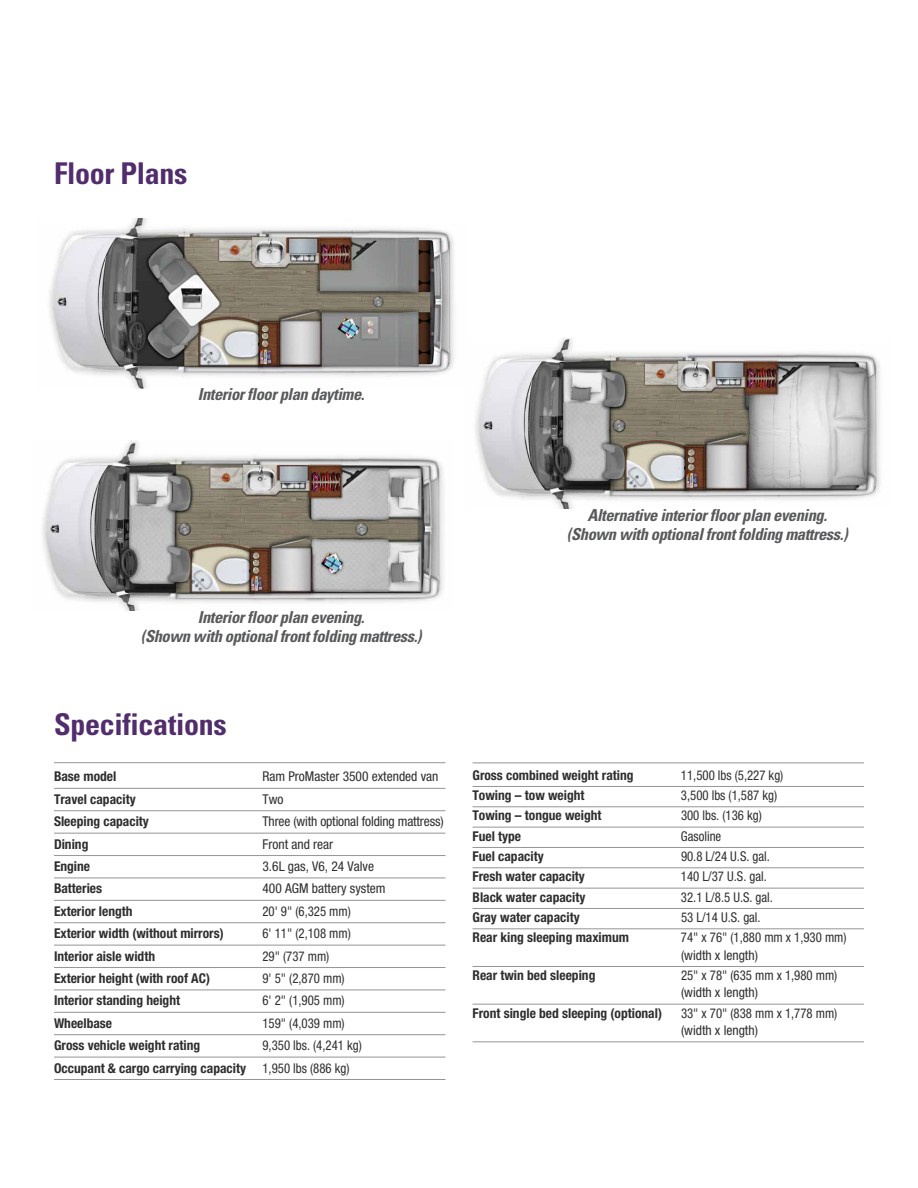
<style>
.page{position:relative;width:918px;height:1188px;background:#fff}
.page>*{position:absolute;margin:0;border:0;box-sizing:border-box;transform-origin:0 0}
.t1{font:700 condensed 30px "Univers LT Std";letter-spacing:-.01em;color:#522d6d}
.t2{font:italic 700 condensed 16.5px/19.5px "Univers LT Std";letter-spacing:-.025em;color:#58595b;text-align:center}
.t3{font:700 condensed 13.5px "Helvetica Neue";color:#2e2e2f}
.t4{font:condensed 13.5px/17.4px "Helvetica Neue";color:#2e2e2f;scale:.95 1}
.t5{font:condensed 13.5px "Helvetica Neue";color:#2e2e2f}
.s1{font-weight:700}
</style>
<div class="page">
<hr style="left:54px;top:762px;width:392px;height:1px;background:#939598">
<hr style="left:54px;top:788px;width:392px;height:1px;background:#939598">
<hr style="left:54px;top:810px;width:392px;height:1px;background:#939598">
<hr style="left:54px;top:833px;width:392px;height:1px;background:#939598">
<hr style="left:54px;top:855px;width:392px;height:1px;background:#939598">
<hr style="left:54px;top:878px;width:392px;height:1px;background:#939598">
<hr style="left:54px;top:900px;width:392px;height:1px;background:#939598">
<hr style="left:54px;top:922px;width:392px;height:1px;background:#939598">
<hr style="left:54px;top:945px;width:392px;height:1px;background:#939598">
<hr style="left:54px;top:967px;width:392px;height:1px;background:#939598">
<hr style="left:54px;top:990px;width:392px;height:1px;background:#939598">
<hr style="left:54px;top:1012px;width:392px;height:1px;background:#939598">
<hr style="left:54px;top:1034px;width:392px;height:1px;background:#939598">
<hr style="left:54px;top:1057px;width:392px;height:1px;background:#939598">
<hr style="left:54px;top:1079px;width:392px;height:1px;background:#939598">
<hr style="left:472px;top:763px;width:392px;height:1px;background:#939598">
<hr style="left:472px;top:786px;width:392px;height:1px;background:#939598">
<hr style="left:472px;top:807px;width:392px;height:1px;background:#939598">
<hr style="left:472px;top:827px;width:392px;height:1px;background:#939598">
<hr style="left:472px;top:847px;width:392px;height:1px;background:#939598">
<hr style="left:472px;top:868px;width:392px;height:1px;background:#939598">
<hr style="left:472px;top:888px;width:392px;height:1px;background:#939598">
<hr style="left:472px;top:908px;width:392px;height:1px;background:#939598">
<hr style="left:472px;top:929px;width:392px;height:1px;background:#939598">
<hr style="left:472px;top:966px;width:392px;height:1px;background:#939598">
<hr style="left:472px;top:1004px;width:392px;height:1px;background:#939598">
<hr style="left:472px;top:1042px;width:392px;height:1px;background:#939598">
<img style="left:49px;top:218px;width:405px;height:170px">
<img style="left:42px;top:441px;width:401px;height:170px">
<img style="left:475px;top:339px;width:405px;height:170px">
<h1 class="t1" style="left:54px;top:155px;width:135px">Floor Plans</h1>
<p class="t2" style="left:198px;top:385px;width:168px">Interior floor plan daytime.</p>
<p class="t2" style="left:141px;top:607px;width:282px">Interior floor plan evening.<br>(Shown with optional front folding mattress.)</p>
<h1 class="t1" style="left:54px;top:706px;width:174px">Specifications</h1>
<p class="t3" style="left:54px;top:768px;width:64px">Base model</p>
<p class="t5" style="left:262px;top:769px;width:178px">Ram ProMaster 3500 extended van</p>
<p class="t3" style="left:54px;top:791px;width:83px">Travel capacity</p>
<p class="t5" style="left:262px;top:791px;width:22px">Two</p>
<p class="t3" style="left:54px;top:813px;width:96px">Sleeping capacity</p>
<p class="t5" style="left:262px;top:814px;width:183px">Three (with optional folding mattress)</p>
<p class="t3" style="left:54px;top:836px;width:36px">Dining</p>
<p class="t5" style="left:262px;top:836px;width:72px">Front and rear</p>
<p class="t3" style="left:54px;top:858px;width:38px">Engine</p>
<p class="t5" style="left:262px;top:858px;width:113px">3.6L gas, V6, 24 Valve</p>
<p class="t3" style="left:54px;top:880px;width:50px">Batteries</p>
<p class="t5" style="left:262px;top:881px;width:125px">400 AGM battery system</p>
<p class="t3" style="left:54px;top:903px;width:80px">Exterior length</p>
<p class="t4" style="left:263px;top:902px;width:95px">20' 9" (6,325 mm)</p>
<p class="t3" style="left:54px;top:925px;width:171px">Exterior width (without mirrors)</p>
<p class="t4" style="left:263px;top:925px;width:95px">6' 11" (2,108 mm)</p>
<p class="t3" style="left:54px;top:948px;width:103px">Interior aisle width</p>
<p class="t4" style="left:262px;top:947px;width:72px">29" (737 mm)</p>
<p class="t3" style="left:54px;top:970px;width:158px">Exterior height (with roof AC)</p>
<p class="t4" style="left:262px;top:969px;width:88px">9' 5" (2,870 mm)</p>
<p class="t3" style="left:54px;top:992px;width:128px">Interior standing height</p>
<p class="t4" style="left:263px;top:992px;width:88px">6' 2" (1,905 mm)</p>
<p class="t3" style="left:54px;top:1015px;width:60px">Wheelbase</p>
<p class="t4" style="left:262px;top:1014px;width:88px">159" (4,039 mm)</p>
<p class="t3" style="left:54px;top:1037px;width:148px">Gross vehicle weight rating</p>
<p class="t4" style="left:54px;top:1034px;width:326px;line-height:22.4px;text-indent:209px">9,350 lbs. (4,241 kg)<br><span class="s1">Occupant &amp; cargo carrying capacity</span> 1,950 lbs (886 kg)</p>
<p class="t2" style="left:567px;top:505px;width:282px">Alternative interior floor plan evening. (Shown with optional front folding mattress.)</p>
<p class="t3" style="left:472px;top:767px;width:163px">Gross combined weight rating</p>
<p class="t4" style="left:681px;top:766px;width:109px">11,500 lbs (5,227 kg)</p>
<p class="t3" style="left:472px;top:787px;width:114px">Towing – tow weight</p>
<p class="t4" style="left:681px;top:786px;width:103px">3,500 lbs (1,587 kg)</p>
<p class="t3" style="left:472px;top:807px;width:131px">Towing – tongue weight</p>
<p class="t4" style="left:681px;top:807px;width:87px">300 lbs. (136 kg)</p>
<p class="t3" style="left:472px;top:828px;width:50px">Fuel type</p>
<p class="t4" style="left:681px;top:827px;width:44px">Gasoline</p>
<p class="t3" style="left:472px;top:848px;width:73px">Fuel capacity</p>
<p class="t4" style="left:681px;top:847px;width:95px">90.8 L/24 U.S. gal.</p>
<p class="t3" style="left:472px;top:868px;width:114px">Fresh water capacity</p>
<p class="t4" style="left:681px;top:868px;width:92px">140 L/37 U.S. gal.</p>
<p class="t3" style="left:472px;top:889px;width:114px">Black water capacity</p>
<p class="t4" style="left:681px;top:888px;width:98px">32.1 L/8.5 U.S. gal.</p>
<p class="t3" style="left:472px;top:909px;width:109px">Gray water capacity</p>
<p class="t4" style="left:681px;top:908px;width:85px">53 L/14 U.S. gal.</p>
<p class="t3" style="left:472px;top:929px;width:158px">Rear king sleeping maximum</p>
<p class="t4" style="left:681px;top:929px;width:176px">74" x 76" (1,880 mm x 1,930 mm) (width x length)</p>
<p class="t3" style="left:473px;top:967px;width:124px">Rear twin bed sleeping</p>
<p class="t4" style="left:681px;top:966px;width:166px">25" x 78" (635 mm x 1,980 mm) (width x length)</p>
<p class="t3" style="left:473px;top:1005px;width:191px">Front single bed sleeping (optional)</p>
<p class="t4" style="left:681px;top:1004px;width:166px">33" x 70" (838 mm x 1,778 mm) (width x length)</p>
</div>
